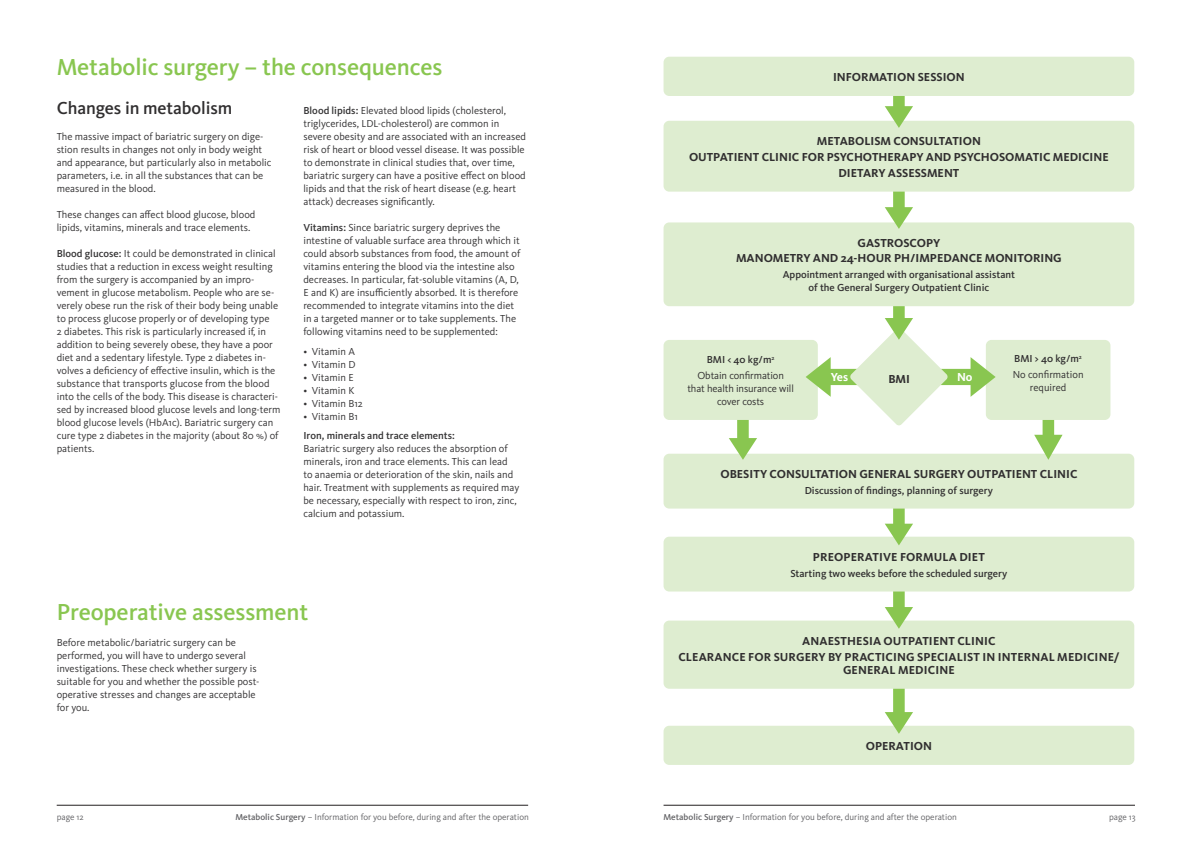
<style>
.page{position:relative;width:1191px;height:842px;background:#fff}
.page>*{position:absolute;margin:0;border:0;box-sizing:border-box;transform-origin:0 0}
.t1{font:500 24px "Kievit Pro";letter-spacing:-.005em;color:#89c650}
.t2{font:500 18px "Kievit Pro";letter-spacing:-.005em;color:#312f30}
.Chart_h1{font:700 12px/13px "Kievit Pro";color:#312f30;text-align:center}
.Chart_h1-2{font:700 12px "Kievit Pro";color:#fff}
.t3{font:10.5px/13px "Kievit Pro";color:#333233}
.Chart_p{font:500 10.5px/13px "Kievit Pro";color:#312f30;text-align:center}
.Chart_p-2{font:10.5px/13px "Kievit Pro";letter-spacing:-.01em;color:#312f30;text-align:center}
.t4{font:9px "Kievit Pro";color:#636366}
.s1{font-weight:500}
</style>
<div class="page">
<hr style="left:57px;top:805px;width:471px;height:1px;background:#231f20">
<hr style="left:663px;top:805px;width:472px;height:1px;background:#231f20">
<div style="left:663px;top:726px;width:471px;height:39px;background:#deedd0;border-radius:6px"></div>
<svg style="left:884px;top:689px;width:29px;height:45px"></svg>
<div style="left:663px;top:621px;width:471px;height:68px;background:#deedd0;border-radius:6px"></div>
<svg style="left:884px;top:591px;width:29px;height:38px"></svg>
<div style="left:663px;top:537px;width:471px;height:54px;background:#deedd0;border-radius:6px"></div>
<svg style="left:884px;top:509px;width:29px;height:36px"></svg>
<div style="left:663px;top:454px;width:471px;height:55px;background:#deedd0;border-radius:6px"></div>
<svg style="left:729px;top:420px;width:28px;height:40px"></svg>
<svg style="left:1034px;top:420px;width:28px;height:40px"></svg>
<div style="left:985px;top:340px;width:125px;height:80px;background:#deedd0;border-radius:6px"></div>
<div style="left:663px;top:340px;width:155px;height:80px;background:#deedd0;border-radius:6px"></div>
<svg style="left:806px;top:306px;width:189px;height:120px"></svg>
<div style="left:663px;top:222px;width:471px;height:84px;background:#deedd0;border-radius:6px"></div>
<svg style="left:884px;top:192px;width:29px;height:37px"></svg>
<div style="left:663px;top:121px;width:471px;height:71px;background:#deedd0;border-radius:6px"></div>
<svg style="left:884px;top:96px;width:29px;height:32px"></svg>
<div style="left:663px;top:57px;width:471px;height:39px;background:#deedd0;border-radius:6px"></div>
<p class="t1" style="left:57px;top:53px;width:387px">Metabolic surgery – the consequences</p>
<p class="t2" style="left:57px;top:98px;width:177px">Changes in metabolism</p>
<p class="t3" style="left:57px;top:130px;width:216px">The massive impact of bariatric surgery on dige&shy;stion results in changes not only in body weight and appearance, but particularly also in metabolic parameters, i.e. in all the substances that can be measured in the blood.</p>
<p class="t3" style="left:57px;top:208px;width:200px">These changes can affect blood glucose, blood lipids, vitamins, minerals and trace elements.</p>
<p class="t3" style="left:57px;top:247px;width:225px"><span class="s1">Blood glucose:</span> It could be demonstrated in clinical studies that a reduction in excess weight resulting from the surgery is accompanied by an impro&shy;vement in glucose metabolism. People who are se&shy;verely obese run the risk of their body being unable to process glucose properly or of developing type<br>2 diabetes. This risk is particularly increased if, in addition to being severely obese, they have a poor diet and a sedentary lifestyle. Type 2 diabetes in&shy;volves a deficiency of effective insulin, which is the substance that transports glucose from the blood into the cells of the body. This disease is characteri&shy;sed by increased blood glucose levels and long-term blood glucose levels (HbA1c). Bariatric surgery can cure type 2 diabetes in the majority (about 80 %) of patients.</p>
<p class="t3" style="left:303px;top:104px;width:224px"><span class="s1">Blood lipids:</span> Elevated blood lipids (cholesterol, triglycerides, LDL-cholesterol) are common in severe obesity and are associated with an increased risk of heart or blood vessel disease. It was possible to demonstrate in clinical studies that, over time, bariatric surgery can have a positive effect on blood lipids and that the risk of heart disease (e.g. heart attack) decreases significantly.</p>
<p class="t3" style="left:303px;top:221px;width:218px"><span class="s1">Vitamins:</span> Since bariatric surgery deprives the intestine of valuable surface area through which it could absorb substances from food, the amount of vitamins entering the blood via the intestine also decreases. In particular, fat-soluble vitamins (A, D, E and K) are insufficiently absorbed. It is therefore recommended to integrate vitamins into the diet in a targeted manner or to take supplements. The following vitamins need to be supplemented:</p>
<p class="t3" style="left:303px;top:344px;width:53px">• Vitamin A</p>
<p class="t3" style="left:303px;top:357px;width:54px">• Vitamin D</p>
<p class="t3" style="left:303px;top:370px;width:52px">• Vitamin E</p>
<p class="t3" style="left:303px;top:383px;width:53px">• Vitamin K</p>
<p class="t3" style="left:303px;top:396px;width:61px">• Vitamin B12</p>
<p class="t3" style="left:303px;top:409px;width:56px">• Vitamin B1</p>
<p class="t3" style="left:303px;top:429px;width:217px"><span class="s1">Iron, minerals and trace elements:<br></span>Bariatric surgery also reduces the absorption of minerals, iron and trace elements. This can lead to anaemia or deterioration of the skin, nails and hair. Treatment with supplements as required may be necessary, especially with respect to iron, zinc, calcium and potassium.</p>
<p class="t1" style="left:57px;top:597px;width:253px">Preoperative assessment</p>
<p class="t3" style="left:57px;top:636px;width:203px">Before metabolic/bariatric surgery can be performed, you will have to undergo several investigations. These check whether surgery is suitable for you and whether the possible post&shy;operative stresses and changes are acceptable for you.</p>
<p class="Chart_h1" style="left:833px;top:70px;width:133px">INFORMATION SESSION</p>
<p class="Chart_h1" style="left:817px;top:134px;width:166px">METABOLISM CONSULTATION</p>
<p class="Chart_h1" style="left:689px;top:150px;width:421px">OUTPATIENT CLINIC FOR PSYCHOTHERAPY AND PSYCHOSOMATIC MEDICINE</p>
<p class="Chart_h1" style="left:838px;top:166px;width:122px">DIETARY ASSESSMENT</p>
<p class="Chart_h1" style="left:857px;top:236px;width:84px">GASTROSCOPY</p>
<p class="Chart_h1" style="left:736px;top:252px;width:327px">MANOMETRY AND 24-HOUR PH/IMPEDANCE MONITORING</p>
<p class="Chart_p" style="left:782px;top:268px;width:234px">Appointment arranged with organisational assistant of the General Surgery Outpatient Clinic</p>
<p class="Chart_p" style="left:707px;top:353px;width:69px">BMI &lt; 40 kg/m<sup>2</sup></p>
<p class="Chart_p-2" style="left:687px;top:369px;width:108px">Obtain confirmation that health insurance will cover costs</p>
<p class="Chart_h1-2" style="left:830px;top:370px;width:19px">Yes</p>
<p class="Chart_h1-2" style="left:957px;top:370px;width:17px">No</p>
<p class="Chart_h1" style="left:888px;top:372px;width:23px">BMI</p>
<p class="Chart_p" style="left:1014px;top:352px;width:69px">BMI &gt; 40 kg/m<sup>2</sup></p>
<p class="Chart_p-2" style="left:1012px;top:368px;width:72px">No confirmation required</p>
<p class="Chart_h1" style="left:720px;top:467px;width:358px">OBESITY CONSULTATION GENERAL SURGERY OUTPATIENT CLINIC</p>
<p class="Chart_p" style="left:804px;top:484px;width:190px">Discussion of findings, planning of surgery</p>
<p class="Chart_h1" style="left:813px;top:550px;width:173px">PREOPERATIVE FORMULA DIET</p>
<p class="Chart_p" style="left:790px;top:566px;width:218px">Starting two weeks before the scheduled surgery</p>
<p class="Chart_h1" style="left:802px;top:634px;width:195px">ANAESTHESIA OUTPATIENT CLINIC</p>
<p class="Chart_h1" style="left:678px;top:650px;width:442px">CLEARANCE FOR SURGERY BY PRACTICING SPECIALIST IN INTERNAL MEDICINE/<br>GENERAL MEDICINE</p>
<p class="Chart_h1" style="left:865px;top:739px;width:68px">OPERATION</p>
<p class="t4" style="left:57px;top:811px;width:29px">page 12</p>
<p class="t4" style="left:235px;top:811px;width:295px"><span class="s1">Metabolic Surgery</span> – Information for you before, during and after the operation</p>
<p class="t4" style="left:663px;top:811px;width:295px"><span class="s1">Metabolic Surgery</span> – Information for you before, during and after the operation</p>
<p class="t4" style="left:1109px;top:811px;width:28px">page 13</p>
</div>
